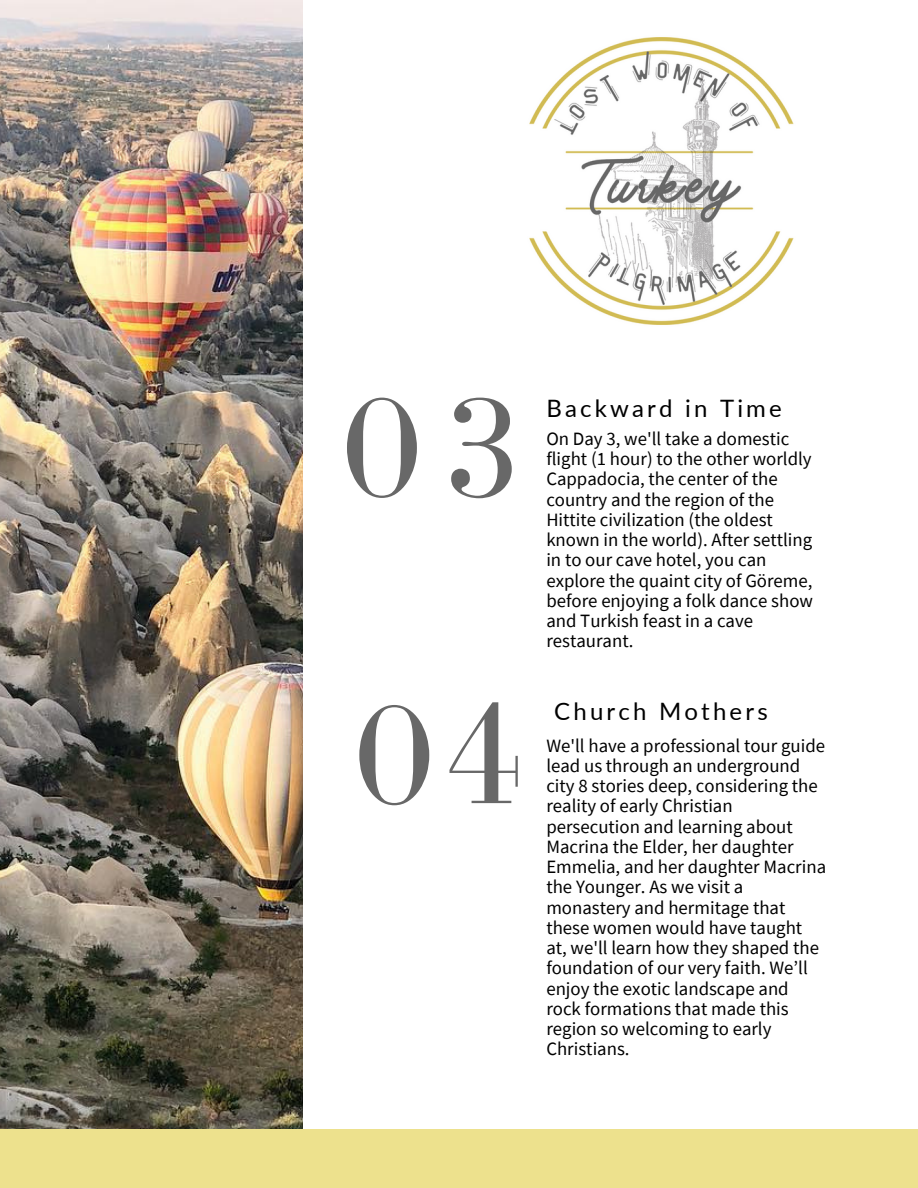
<style>
.page{position:relative;width:918px;height:1188px;background:#fff}
.page>*{position:absolute;margin:0;border:0;box-sizing:border-box;transform-origin:0 0}
.t1{font:146.25px "Bodoni FLF";color:#686868}
.t2{font:24px "Lato";letter-spacing:.135em;color:#000}
.t3{font:18.75px/20.2px "Source Sans Pro";color:#000}
</style>
<div class="page">
<img style="left:0;top:0;width:303px;height:1130px">
<div style="left:0;top:1130px;width:918px;height:58px;background:#ede18d"></div>
<img style="left:529px;top:37px;width:265px;height:288px">
<p class="t1" style="left:342px;top:368px;width:178px">03</p>
<p class="t1" style="left:355px;top:675px;width:169px">04</p>
<p class="t2" style="left:546px;top:393px;width:237px">Backward in Time</p>
<p class="t3" style="left:546px;top:428px;width:268px">On Day 3, we'll take a domestic flight (1 hour) to the other worldly<br>Cappadocia, the center of the country and the region of the<br>Hittite civilization (the oldest known in the world). After settling in to our cave hotel, you can explore the quaint city of Göreme, before enjoying a folk dance show and Turkish feast in a cave restaurant.</p>
<p class="t2" style="left:554px;top:697px;width:215px">Church Mothers</p>
<p class="t3" style="left:546px;top:735px;width:281px">We'll have a professional tour guide lead us through an underground city 8 stories deep, considering the reality of early Christian persecution and learning about<br>Macrina the Elder, her daughter<br>Emmelia, and her daughter Macrina the Younger. As we visit a monastery and hermitage that these women would have taught at, we'll learn how they shaped the foundation of our very faith. We’ll enjoy the exotic landscape and rock formations that made this region so welcoming to early<br>Christians.</p>
</div>
